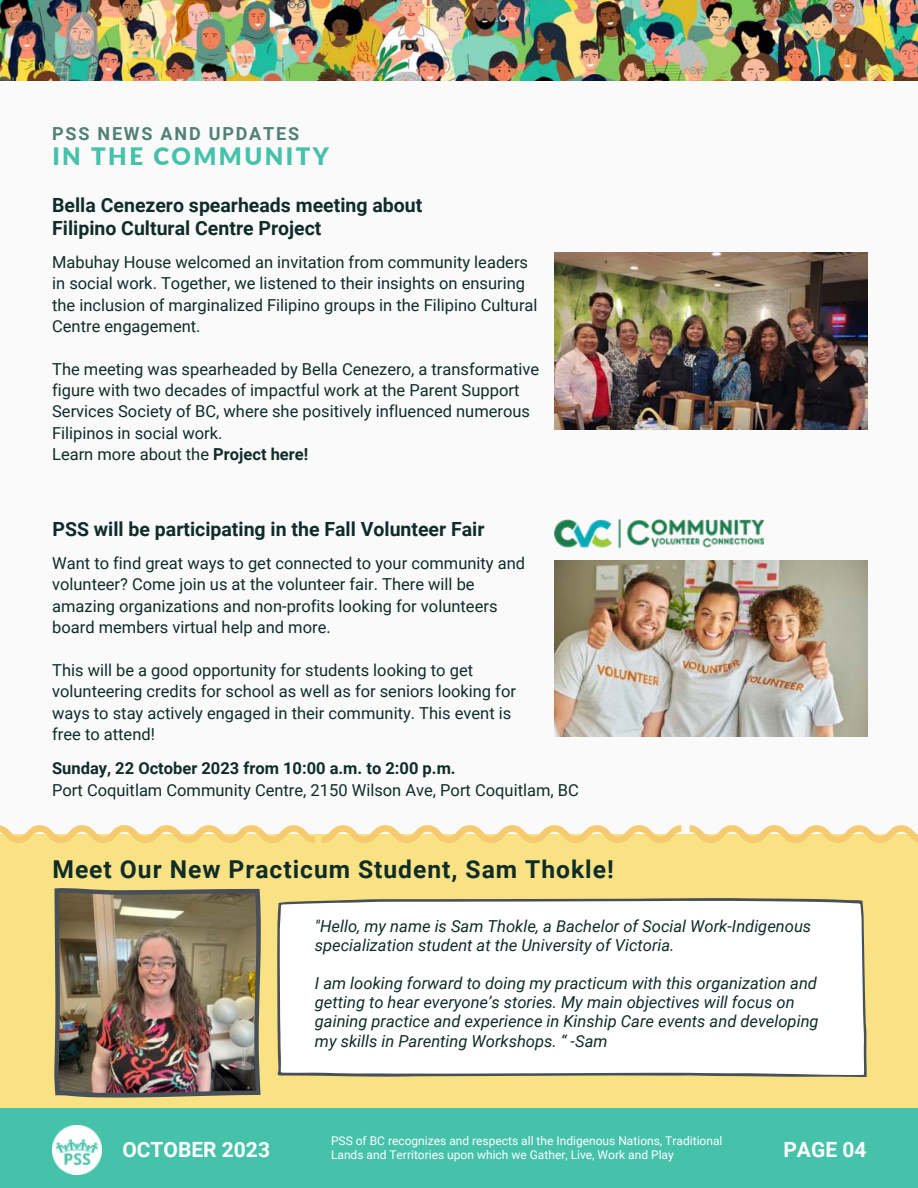
<style>
.page{position:relative;width:918px;height:1188px;background:#fafafa}
.page>*{position:absolute;margin:0;border:0;box-sizing:border-box;transform-origin:0 0}
.t1{font:700 24.6px "Roboto";letter-spacing:.04em;color:#0f2d28}
.t2{font:900 24px "Lato";letter-spacing:.1em;color:#46c1aa}
.t3{font:700 21px "Roboto";color:#fff}
.t4{font:700 19.5px/22.5px "Roboto";color:#0f2d28}
.t5{font:700 18px "Roboto";letter-spacing:.1em;color:#518077}
.t6{font:16.5px/21.3px "Roboto";color:#0f2d28}
.t7{font:italic 16.5px/19.2px "Roboto";color:#0f2d28}
.t8{font:700 16.5px "Roboto";color:#0f2d28}
.t9{font:12px/14px "Roboto";color:#fff}
.s1{font-weight:700}
</style>
<div class="page">
<img style="left:0;top:0;width:918px;height:80px">
<div style="left:0;top:1107px;width:918px;height:81px;background:#46c1aa"></div>
<img style="left:52px;top:1125px;width:50px;height:50px">
<div style="left:0;top:834px;width:918px;height:273px;background:#f9e284"></div>
<div style="left:277px;top:898px;width:589px;height:179px;background:#fff"></div>
<svg style="left:54px;top:888px;width:207px;height:210px"></svg>
<img style="left:59px;top:893px;width:197px;height:200px">
<svg style="left:0;top:825px;width:315px;height:18px"></svg>
<svg style="left:322px;top:825px;width:359px;height:18px"></svg>
<svg style="left:690px;top:825px;width:228px;height:18px"></svg>
<img style="left:555px;top:253px;width:312px;height:177px">
<img style="left:555px;top:560px;width:312px;height:177px">
<img style="left:555px;top:519px;width:209px;height:28px">
<p class="t5" style="left:52px;top:121px;width:248px">PSS NEWS AND UPDATES</p>
<h2 class="t2" style="left:52px;top:138px;width:278px">IN THE COMMUNITY</h2>
<p class="t4" style="left:52px;top:193px;width:372px">Bella Cenezero spearheads meeting about<br>Filipino Cultural Centre Project</p>
<p class="t6" style="left:52px;top:251px;width:487px">Mabuhay House welcomed an invitation from community leaders in social work. Together, we listened to their insights on ensuring the inclusion of marginalized Filipino groups in the Filipino Cultural Centre engagement.</p>
<p class="t6" style="left:52px;top:358px;width:489px">The meeting was spearheaded by Bella Cenezero, a transformative figure with two decades of impactful work at the Parent Support Services Society of BC, where she positively influenced numerous Filipinos in social work.<br>Learn more about the <span class="s1">Project here!</span></p>
<p class="t4" style="left:52px;top:517px;width:434px">PSS will be participating in the Fall Volunteer Fair</p>
<p class="t6" style="left:52px;top:552px;width:474px">Want to find great ways to get connected to your community and volunteer? Come join us at the volunteer fair. There will be amazing organizations and non-profits looking for volunteers board members virtual help and more.</p>
<p class="t6" style="left:52px;top:659px;width:465px">This will be a good opportunity for students looking to get volunteering credits for school as well as for seniors looking for ways to stay actively engaged in their community. This event is free to attend!</p>
<p class="t8" style="left:52px;top:757px;width:405px">Sunday, 22 October 2023 from 10:00 a.m. to 2:00 p.m.</p>
<p class="t6" style="left:52px;top:779px;width:528px">Port Coquitlam Community Centre, 2150 Wilson Ave, Port Coquitlam, BC</p>
<h1 class="t1" style="left:52px;top:852px;width:563px">Meet Our New Practicum Student, Sam Thokle!</h1>
<p class="t7" style="left:315px;top:916px;width:498px">"Hello, my name is Sam Thokle, a Bachelor of Social Work-Indigenous specialization student at the University of Victoria.</p>
<p class="t7" style="left:315px;top:973px;width:505px">I am looking forward to doing my practicum with this organization and getting to hear everyone’s stories. My main objectives will focus on gaining practice and experience in Kinship Care events and developing my skills in Parenting Workshops. “ -Sam</p>
<p class="t9" style="left:331px;top:1133px;width:393px">PSS of BC recognizes and respects all the Indigenous Nations, Traditional<br>Lands and Territories upon which we Gather, Live, Work and Play</p>
<p class="t3" style="left:122px;top:1134px;width:149px">OCTOBER 2023</p>
<p class="t3" style="left:783px;top:1135px;width:85px">PAGE 04</p>
</div>
